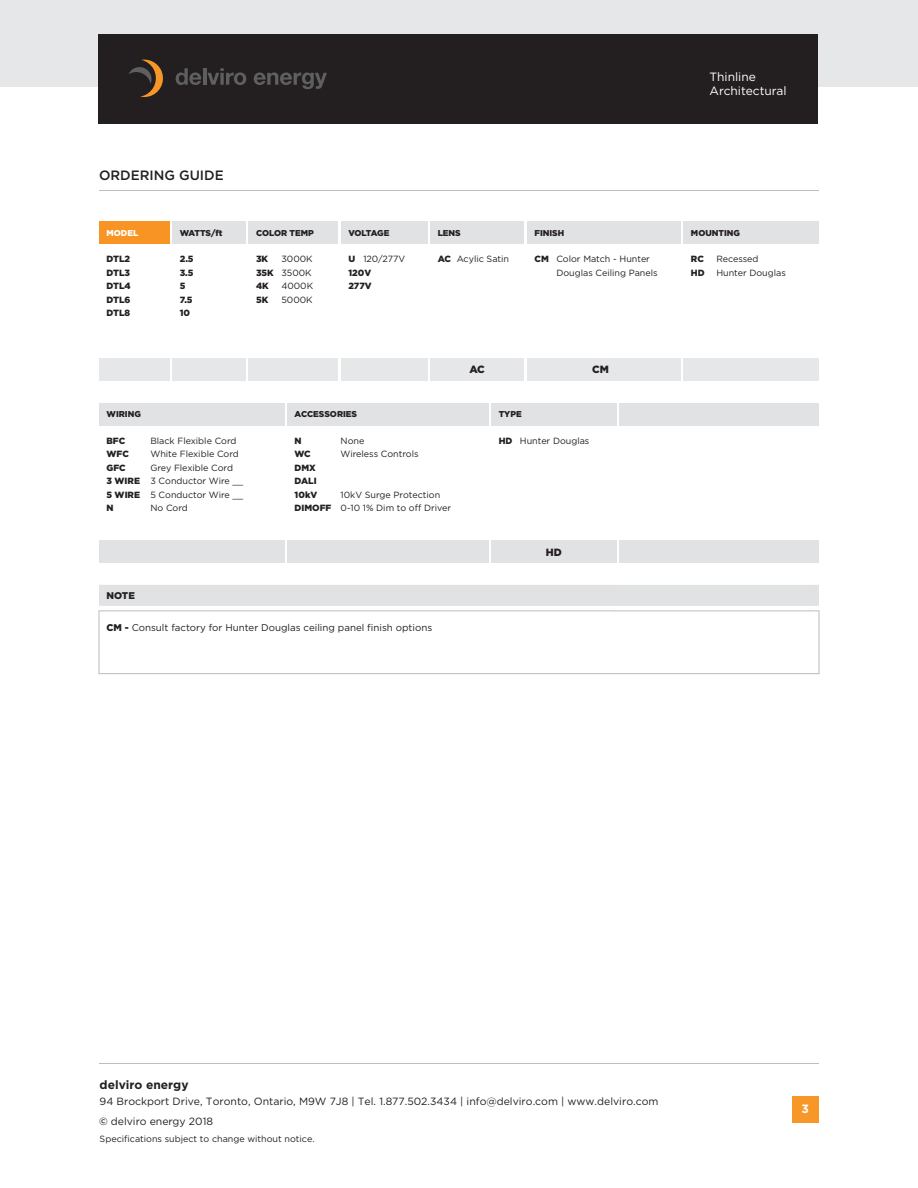
<style>
.page{position:relative;width:918px;height:1188px;background:#fff}
.page>*{position:absolute;margin:0;border:0;box-sizing:border-box;transform-origin:0 0}
.t1{font:500 13.5px "Gotham";color:#231f20}
.t2{font:12px/14.4px "Gotham";color:#fff}
.t3{font:700 12px "Gotham";color:#231f20}
.t4{font:700 12px "Gotham";color:#fff}
.t5{font:10.5px "Gotham";color:#231f20}
.t6{font:900 10.5px "Gotham";color:#231f20}
.t7{font:9.75px "Gotham";color:#231f20}
.t8{font:900 9.75px "Gotham";color:#231f20}
.t9{font:9px/13.5px "Gotham";color:#231f20}
.t10{font:900 9px/13.5px "Gotham";color:#231f20}
.t11{font:900 8.55px "Gotham";color:#231f20}
.t12{font:900 8.55px "Gotham";letter-spacing:-.045em;color:#231f20}
.t13{font:900 8.55px "Gotham";color:#fff}
.s1{font-weight:900}
.s2{font-weight:500}
</style>
<div class="page">
<hr style="left:99px;top:190px;width:720px;height:1px;background:#bcbdc0">
<div style="left:683px;top:222px;width:115px;height:22px;background:#e1e2e4"></div>
<div style="left:99px;top:222px;width:70px;height:22px;background:#f79423"></div>
<div style="left:172px;top:222px;width:74px;height:22px;background:#e1e2e4"></div>
<div style="left:249px;top:222px;width:89px;height:22px;background:#e1e2e4"></div>
<div style="left:341px;top:222px;width:86px;height:22px;background:#e1e2e4"></div>
<div style="left:430px;top:222px;width:94px;height:22px;background:#e1e2e4"></div>
<div style="left:527px;top:222px;width:153px;height:22px;background:#e1e2e4"></div>
<div style="left:708px;top:222px;width:111px;height:22px;background:#e1e2e4"></div>
<div style="left:99px;top:403px;width:185px;height:23px;background:#e1e2e4"></div>
<div style="left:287px;top:403px;width:201px;height:23px;background:#e1e2e4"></div>
<div style="left:491px;top:403px;width:126px;height:23px;background:#e1e2e4"></div>
<div style="left:620px;top:403px;width:199px;height:23px;background:#e1e2e4"></div>
<div style="left:683px;top:358px;width:115px;height:23px;background:#e6e7e9"></div>
<div style="left:99px;top:358px;width:70px;height:23px;background:#e6e7e9"></div>
<div style="left:172px;top:358px;width:74px;height:23px;background:#e6e7e9"></div>
<div style="left:249px;top:358px;width:89px;height:23px;background:#e6e7e9"></div>
<div style="left:341px;top:358px;width:86px;height:23px;background:#e6e7e9"></div>
<div style="left:430px;top:358px;width:94px;height:23px;background:#e6e7e9"></div>
<div style="left:527px;top:358px;width:153px;height:23px;background:#e6e7e9"></div>
<div style="left:708px;top:358px;width:111px;height:23px;background:#e6e7e9"></div>
<div style="left:792px;top:1096px;width:26px;height:27px;background:#f79727"></div>
<hr style="left:99px;top:1063px;width:720px;height:1px;background:#bcbdc0">
<div style="left:0;top:0;width:918px;height:87px;background:#e6e7e9"></div>
<div style="left:98px;top:34px;width:720px;height:90px;background:#231f20"></div>
<svg style="left:129px;top:59px;width:34px;height:38px"></svg>
<svg style="left:176px;top:68px;width:25px;height:17px"></svg>
<hr style="left:203px;top:68px;width:3px;height:17px;background:#5f5f62">
<svg style="left:207px;top:68px;width:39px;height:17px"></svg>
<svg style="left:254px;top:72px;width:73px;height:17px"></svg>
<div style="left:99px;top:540px;width:185px;height:22px;background:#e1e2e4"></div>
<div style="left:287px;top:540px;width:201px;height:22px;background:#e1e2e4"></div>
<div style="left:491px;top:540px;width:126px;height:22px;background:#e1e2e4"></div>
<div style="left:620px;top:540px;width:199px;height:22px;background:#e1e2e4"></div>
<div style="left:99px;top:585px;width:720px;height:21px;background:#e1e2e4"></div>
<svg style="left:98px;top:610px;width:722px;height:64px"></svg>
<h1 class="t1" style="left:99px;top:168px;width:126px">ORDERING GUIDE</h1>
<h2 class="t2" style="left:710px;top:69px;width:79px">Thinline<br>Architectural</h2>
<p class="t13" style="left:106px;top:228px;width:33px">MODEL</p>
<p class="t11" style="left:180px;top:228px;width:44px">WATTS/ft</p>
<p class="t11" style="left:256px;top:228px;width:59px">COLOR TEMP</p>
<p class="t12" style="left:348px;top:228px;width:42px">VOLTAGE</p>
<p class="t11" style="left:438px;top:228px;width:25px">LENS</p>
<p class="t11" style="left:535px;top:228px;width:31px">FINISH</p>
<p class="t11" style="left:691px;top:228px;width:51px">MOUNTING</p>
<p class="t10" style="left:180px;top:252px;width:15px">2.5</p>
<p class="t9" style="left:363px;top:252px;width:43px">120/277V</p>
<p class="t10" style="left:180px;top:266px;width:15px">3.5<br>5<br>7.5<br>10</p>
<p class="t10" style="left:256px;top:252px;width:19px">3K<br>35K<br>4K<br>5K</p>
<p class="t9" style="left:281px;top:252px;width:33px">3000K<br>3500K<br>4000K<br>5000K</p>
<p class="t9" style="left:438px;top:252px;width:73px"><span class="s1">AC</span> Acylic Satin</p>
<p class="t10" style="left:691px;top:252px;width:15px">RC<br>HD</p>
<p class="t9" style="left:716px;top:252px;width:71px">Recessed<br>Hunter Douglas</p>
<p class="t9" style="left:556px;top:252px;width:103px;text-indent:-22px"><span class="s1">CM</span> Color Match - Hunter<br>Douglas Ceiling Panels</p>
<p class="t10" style="left:106px;top:252px;width:26px;text-align:justify">DTL2<br>DTL3<br>DTL4<br>DTL6<br>DTL8</p>
<p class="t10" style="left:348px;top:252px;width:25px">U<br>120V<br>277V</p>
<p class="t11" style="left:107px;top:409px;width:36px">WIRING</p>
<p class="t11" style="left:295px;top:409px;width:64px">ACCESSORIES</p>
<p class="t9" style="left:150px;top:434px;width:94px">Black Flexible Cord<br>White Flexible Cord<br>Grey Flexible Cord<br>3 Conductor Wire __<br>5 Conductor Wire __<br>No Cord</p>
<p class="t10" style="left:106px;top:434px;width:35px">BFC<br>WFC<br>GFC<br>3 WIRE<br>5 WIRE<br>N</p>
<p class="t9" style="left:341px;top:434px;width:79px">None<br>Wireless Controls</p>
<p class="t10" style="left:295px;top:434px;width:38px">N<br>WC<br>DMX<br>DALI<br>10kV<br>DIMOFF</p>
<p class="t9" style="left:341px;top:488px;width:112px">10kV Surge Protection<br>0-10 1% Dim to off Driver</p>
<p class="t8" style="left:106px;top:590px;width:30px">NOTE</p>
<p class="t7" style="left:106px;top:622px;width:327px"><span class="s1">CM -</span> Consult factory for Hunter Douglas ceiling panel finish options</p>
<p class="t6" style="left:469px;top:363px;width:17px">AC</p>
<p class="t6" style="left:592px;top:363px;width:18px">CM</p>
<p class="t11" style="left:499px;top:409px;width:25px">TYPE</p>
<p class="t9" style="left:499px;top:434px;width:92px"><span class="s1">HD</span> Hunter Douglas</p>
<p class="t6" style="left:546px;top:546px;width:18px">HD</p>
<h2 class="t3" style="left:100px;top:1078px;width:90px">delviro energy</h2>
<p class="t5" style="left:100px;top:1096px;width:560px">94 Brockport Drive, Toronto, Ontario, M9W 7J8 | Tel. 1.877.502.3434 | info@delviro.com | www.delviro.com</p>
<p class="t5" style="left:99px;top:1115px;width:116px"><span class="s2">©</span> delviro energy 2018</p>
<p class="t9" style="left:100px;top:1131px;width:216px">Specifications subject to change without notice.</p>
<h2 class="t4" style="left:802px;top:1102px;width:9px">3</h2>
</div>
